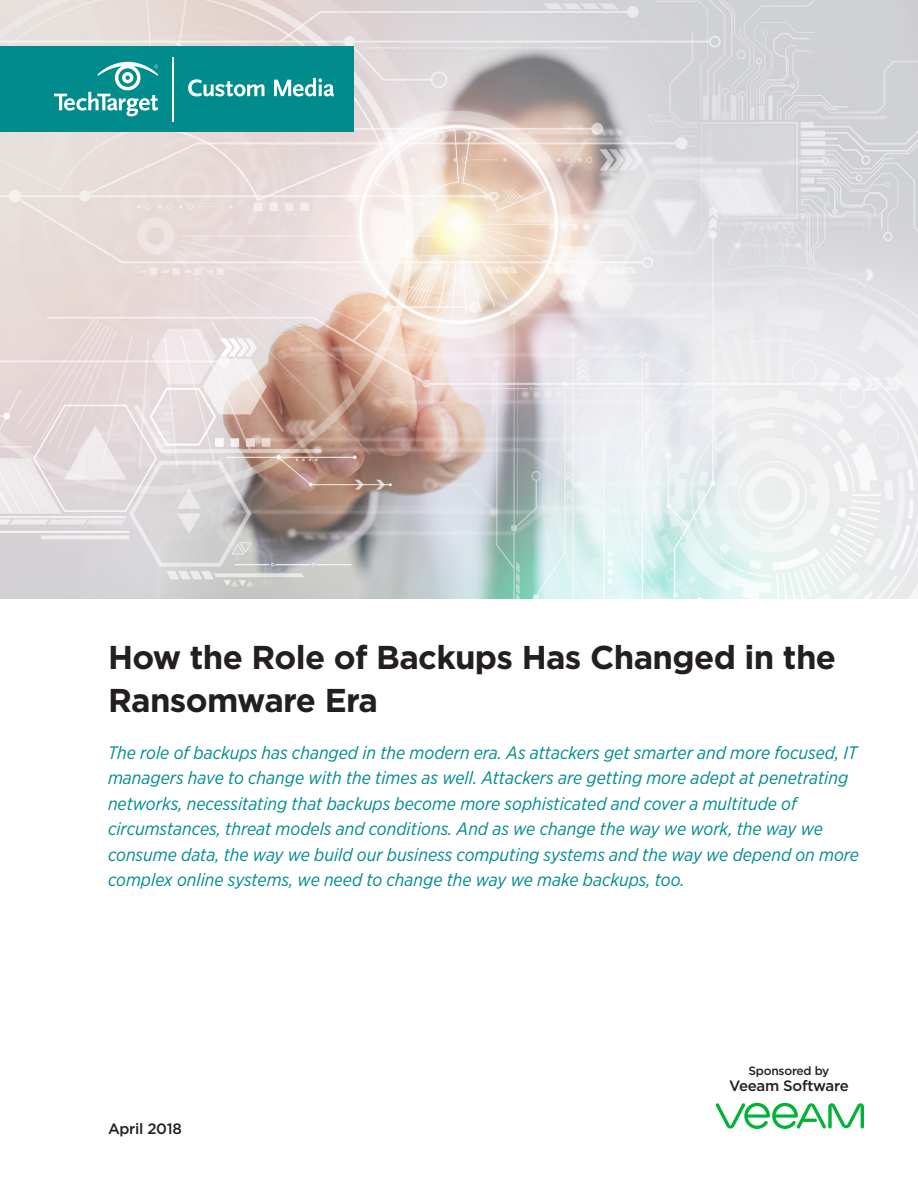
<style>
.page{position:relative;width:918px;height:1188px;background:#fff}
.page>*{position:absolute;margin:0;border:0;box-sizing:border-box;transform-origin:0 0}
.t1{font:700 33px/43.5px "Gotham";letter-spacing:-.02em;color:#231f20}
.t2{font:italic 18px/25.5px "Gotham Narrow";color:#008c8c}
.t3{font:500 15px "Gotham";letter-spacing:-.02em;color:#231f20}
.t4{font:500 12px "Gotham";letter-spacing:-.02em;color:#231f20}
</style>
<div class="page">
<img style="left:0;top:0;width:918px;height:598px">
<div style="left:0;top:46px;width:353px;height:86px;background:#008c8c"></div>
<svg style="left:716px;top:1103px;width:148px;height:26px"></svg>
<svg style="left:54px;top:62px;width:104px;height:54px"></svg>
<hr style="left:173px;top:57px;width:1px;height:65px;background:#fff">
<svg style="left:188px;top:79px;width:76px;height:17px"></svg>
<svg style="left:274px;top:78px;width:60px;height:18px"></svg>
<p class="t1" style="left:108px;top:635px;width:730px">How the Role of Backups Has Changed in the<br>Ransomware Era</p>
<p class="t2" style="left:108px;top:740px;width:753px">The role of backups has changed in the modern era. As attackers get smarter and more focused, IT managers have to change with the times as well. Attackers are getting more adept at penetrating networks, necessitating that backups become more sophisticated and cover a multitude of circumstances, threat models and conditions. And as we change the way we work, the way we consume data, the way we build our business computing systems and the way we depend on more complex online systems, we need to change the way we make backups, too.</p>
<p class="t3" style="left:108px;top:1119px;width:75px">April 2018</p>
<p class="t4" style="left:749px;top:1063px;width:82px">Sponsored by</p>
<p class="t3" style="left:729px;top:1076px;width:121px">Veeam Software</p>
</div>
